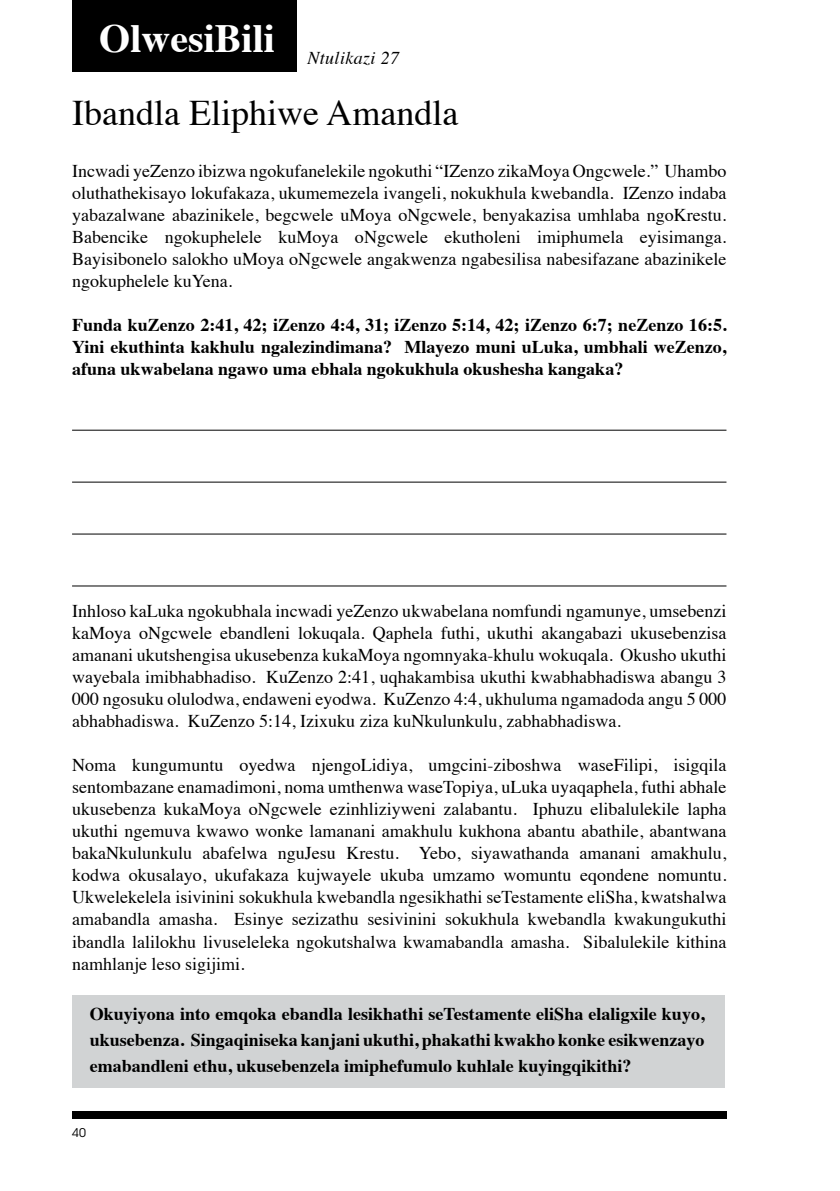
<style>
.page{position:relative;width:840px;height:1191px;background:#fff}
.page>*{position:absolute;margin:0;border:0;box-sizing:border-box;transform-origin:0 0}
.t1{font:700 40px "Times";color:#fff}
.t2{font:36px "Times";color:#000}
.t3{font:18px/22px "Times";color:#000;text-align:justify}
.t4{font:700 18px/22px "Times";color:#000;text-align:justify}
.t5{font:italic 18px "Times";letter-spacing:.02em;color:#000}
.t6{font:12px "ITC Avant Garde Std";color:#000}
</style>
<div class="page">
<div style="left:72px;top:1111px;width:654px;height:8px;background:#000"></div>
<div style="left:72px;top:0;width:225px;height:71px;background:#000"></div>
<hr style="left:72px;top:430px;width:654px;height:1px;background:#000">
<hr style="left:72px;top:533px;width:654px;height:1px;background:#000">
<hr style="left:72px;top:481px;width:654px;height:1px;background:#000">
<hr style="left:72px;top:585px;width:654px;height:1px;background:#000">
<div style="left:72px;top:995px;width:652px;height:92px;background:#d1d3d4"></div>
<h1 class="t1" style="left:99px;top:0;width:177px">OlwesiBili</h1>
<p class="t5" style="left:307px;top:42px;width:93px">Ntulikazi 27</p>
<h2 class="t2" style="left:72px;top:80px;width:387px">Ibandla Eliphiwe Amandla</h2>
<p class="t3" style="left:72px;top:159px;width:655px">Incwadi yeZenzo ibizwa ngokufanelekile ngokuthi “IZenzo zikaMoya Ongcwele.” Uhambo oluthathekisayo lokufakaza, ukumemezela ivangeli, nokukhula kwebandla. IZenzo indaba yabazalwane abazinikele, begcwele uMoya oNgcwele, benyakazisa umhlaba ngoKrestu.<br>Babencike ngokuphelele kuMoya oNgcwele ekutholeni imiphumela eyisimanga.<br>Bayisibonelo salokho uMoya oNgcwele angakwenza ngabesilisa nabesifazane abazinikele ngokuphelele kuYena.</p>
<p class="t4" style="left:72px;top:312px;width:655px">Funda kuZenzo 2:41, 42; iZenzo 4:4, 31; iZenzo 5:14, 42; iZenzo 6:7; neZenzo 16:5.<br>Yini ekuthinta kakhulu ngalezindimana? Mlayezo muni uLuka, umbhali weZenzo, afuna ukwabelana ngawo uma ebhala ngokukhula okushesha kangaka?</p>
<p class="t3" style="left:72px;top:599px;width:655px">Inhloso kaLuka ngokubhala incwadi yeZenzo ukwabelana nomfundi ngamunye, umsebenzi kaMoya oNgcwele ebandleni lokuqala. Qaphela futhi, ukuthi akangabazi ukusebenzisa amanani ukutshengisa ukusebenza kukaMoya ngomnyaka-khulu wokuqala. Okusho ukuthi wayebala imibhabhadiso. KuZenzo 2:41, uqhakambisa ukuthi kwabhabhadiswa abangu 3<br>000 ngosuku olulodwa, endaweni eyodwa. KuZenzo 4:4, ukhuluma ngamadoda angu 5 000 abhabhadiswa. KuZenzo 5:14, Izixuku ziza kuNkulunkulu, zabhabhadiswa.</p>
<p class="t3" style="left:72px;top:753px;width:655px">Noma kungumuntu oyedwa njengoLidiya, umgcini-ziboshwa waseFilipi, isigqila sentombazane enamadimoni, noma umthenwa waseTopiya, uLuka uyaqaphela, futhi abhale ukusebenza kukaMoya oNgcwele ezinhliziyweni zalabantu. Iphuzu elibalulekile lapha ukuthi ngemuva kwawo wonke lamanani amakhulu kukhona abantu abathile, abantwana bakaNkulunkulu abafelwa nguJesu Krestu. Yebo, siyawathanda amanani amakhulu, kodwa okusalayo, ukufakaza kujwayele ukuba umzamo womuntu eqondene nomuntu.<br>Ukwelekelela isivinini sokukhula kwebandla ngesikhathi seTestamente eliSha, kwatshalwa amabandla amasha. Esinye sezizathu sesivinini sokukhula kwebandla kwakungukuthi ibandla lalilokhu livuseleleka ngokutshalwa kwamabandla amasha. Sibalulekile kithina namhlanje leso sigijimi.</p>
<p class="t4" style="left:90px;top:999px;width:615px;line-height:26px">Okuyiyona into emqoka ebandla lesikhathi seTestamente eliSha elaligxile kuyo, ukusebenza. Singaqiniseka kanjani ukuthi, phakathi kwakho konke esikwenzayo emabandleni ethu, ukusebenzela imiphefumulo kuhlale kuyingqikithi?</p>
<p class="t6" style="left:72px;top:1125px;width:15px">40</p>
</div>
